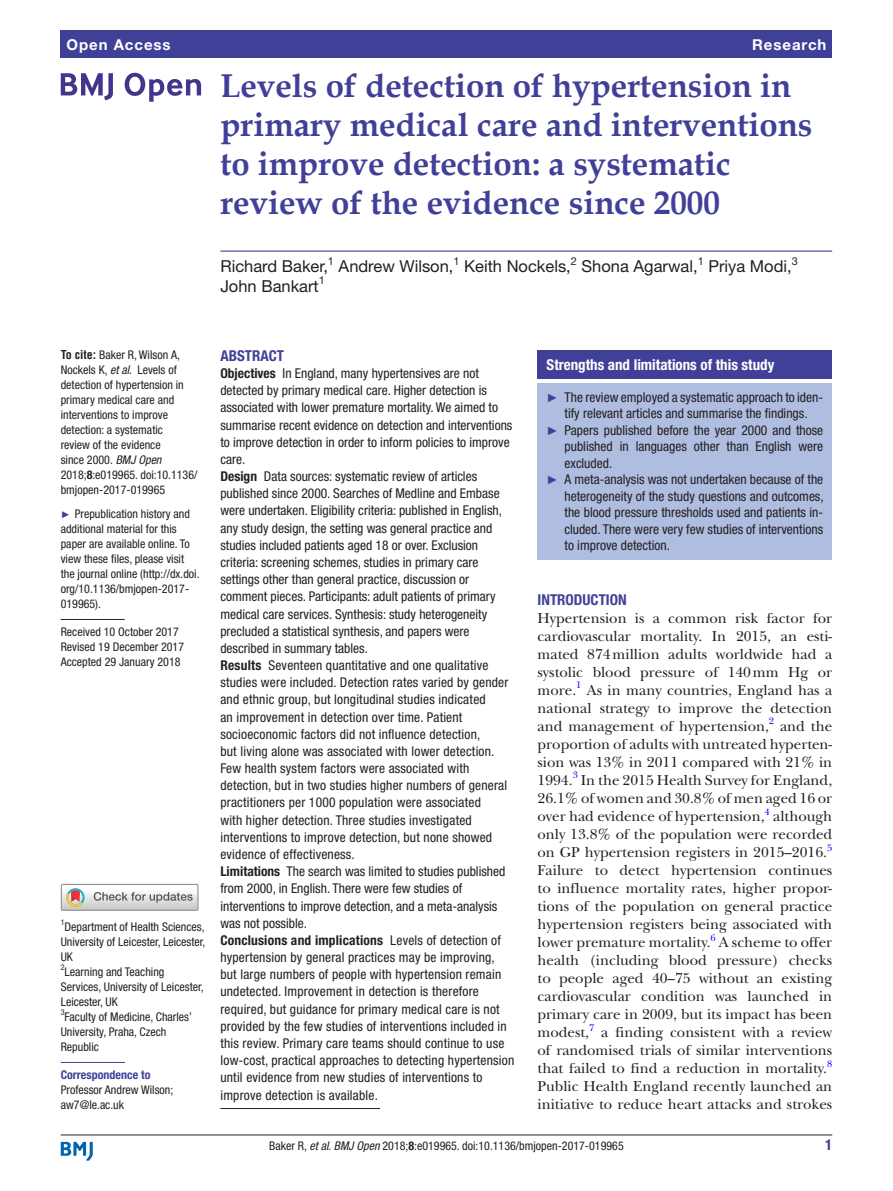
<style>
.page{position:relative;width:893px;height:1191px;background:#fff}
.page>*{position:absolute;margin:0;border:0;box-sizing:border-box;transform-origin:0 0}
.t1{font:700 33px/39px "Book Antiqua";color:#414099}
.t2{font:16.5px "Helvetica Neue LT Std";color:#231f20}
.t3{font:15px/18px "New Baskerville";color:#231f20;text-align:justify}
.t4{font:700 condensed 15px "Helvetica Neue LT Std";color:#fff}
.t5{font:700 condensed 15px "Helvetica Neue LT Std";color:#414099}
.t6{font:700 15px "Helvetica Neue LT Std";letter-spacing:.065em;color:#fff}
.t7{font:condensed 13.5px/17.1px "Helvetica Neue LT Std";color:#231f20}
.t8{font:condensed 12px/15px "Helvetica Neue LT Std";color:#231f20}
.t9{font:700 condensed 12px "Helvetica Neue LT Std";color:#414099}
.t10{font:10.95px "Helvetica Neue LT Std";color:#231f20}
.t11{font:9.9px "New Baskerville";color:#00f}
.t12{font:condensed 7.95px "Helvetica Neue LT Std";color:#231f20}
.s1{font-family:"Helvetica LT Std";font-weight:700}
.s2{font-style:italic}
.s3{font-weight:700}
.s4{font-family:"Arial";font-stretch:normal;font-size:9.75px;color:#414099}
.s5{font-family:"Arial";font-stretch:normal;font-size:12px;color:#414099}
</style>
<div class="page">
<hr style="left:61px;top:1134px;width:771px;height:1px;background:#231f20">
<svg style="left:61px;top:1141px;width:32px;height:19px"></svg>
<div style="left:61px;top:31px;width:771px;height:27px;background:#414099"></div>
<hr style="left:220px;top:250px;width:612px;height:2px;background:#414099">
<hr style="left:61px;top:619px;width:64px;height:1px;background:#231f20">
<hr style="left:61px;top:1062px;width:64px;height:1px;background:#414099">
<svg style="left:61px;top:73px;width:52px;height:27px"></svg>
<svg style="left:125px;top:73px;width:76px;height:29px"></svg>
<div style="left:61px;top:884px;width:138px;height:27px;border:1px solid #969090"></div>
<svg style="left:61px;top:884px;width:137px;height:26px"></svg>
<hr style="left:220px;top:1108px;width:160px;height:1px;background:#231f20">
<div style="left:538px;top:350px;width:294px;height:29px;background:#414099"></div>
<div style="left:538px;top:383px;width:294px;height:176px;background:#afbde1"></div>
<p class="t6" style="left:66px;top:35px;width:106px">Open Access</p>
<p class="t6" style="left:752px;top:35px;width:76px">Research</p>
<h1 class="t1" style="left:220px;top:66px;width:594px">Levels of detection of hypertension in primary medical care and interventions to improve detection: a systematic review of the evidence since 2000</h1>
<p class="t2" style="left:220px;top:257px;width:109px">Richard Baker,</p>
<p class="t10" style="left:328px;top:254px;width:8px">1</p>
<p class="t2" style="left:339px;top:257px;width:116px">Andrew Wilson,</p>
<p class="t10" style="left:454px;top:254px;width:8px">1</p>
<p class="t2" style="left:464px;top:257px;width:108px">Keith Nockels,</p>
<p class="t10" style="left:571px;top:254px;width:8px">2</p>
<p class="t2" style="left:582px;top:257px;width:118px">Shona Agarwal,</p>
<p class="t10" style="left:698px;top:254px;width:8px">1</p>
<p class="t2" style="left:708px;top:257px;width:85px">Priya Modi,</p>
<p class="t10" style="left:792px;top:254px;width:8px">3</p>
<p class="t2" style="left:220px;top:276px;width:100px">John Bankart</p>
<p class="t10" style="left:319px;top:274px;width:8px">1</p>
<p class="t8" style="left:61px;top:347px;width:138px"><span class="s1">To cite:</span> Baker R, Wilson A,<br>Nockels K, <span class="s2">et al</span>. Levels of detection of hypertension in primary medical care and interventions to improve detection: a systematic<br>review of the evidence<br>since 2000. <span class="s2">BMJ Open<br></span>2018;<span class="s3">8</span>:e019965. doi:10.1136/ bmjopen-2017-019965</p>
<p class="t8" style="left:61px;top:506px;width:140px"><span class="s4">►</span> Prepublication history and additional material for this paper are available online. To view these files, please visit the journal online (http://dx.doi. org/10.1136/bmjopen-2017-<br>019965).</p>
<p class="t8" style="left:61px;top:624px;width:125px">Received 10 October 2017<br>Revised 19 December 2017<br>Accepted 29 January 2018</p>
<p class="t12" style="left:61px;top:918px;width:5px">1</p>
<p class="t8" style="left:61px;top:919px;width:146px;text-align:justify;text-indent:4px">Department of Health Sciences, University of Leicester, Leicester, UK</p>
<p class="t12" style="left:61px;top:963px;width:5px">2</p>
<p class="t8" style="left:61px;top:964px;width:144px;text-indent:4px">Learning and Teaching<br>Services, University of Leicester,<br>Leicester, UK<br><sup>3</sup>Faculty of Medicine, Charles’<br>University, Praha, Czech<br>Republic</p>
<p class="t9" style="left:61px;top:1067px;width:91px">Correspondence to</p>
<p class="t8" style="left:61px;top:1082px;width:114px">Professor Andrew Wilson; aw7@le.ac.uk</p>
<p class="t5" style="left:220px;top:346px;width:65px">Abstract</p>
<p class="t7" style="left:220px;top:364px;width:295px"><span class="s3">Objectives</span> In England, many hypertensives are not detected by primary medical care. Higher detection is associated with lower premature mortality. We aimed to summarise recent evidence on detection and interventions to improve detection in order to inform policies to improve care.<br><span class="s3">Design</span> Data sources: systematic review of articles published since 2000. Searches of Medline and Embase were undertaken. Eligibility criteria: published in English, any study design, the setting was general practice and studies included patients aged 18 or over. Exclusion criteria: screening schemes, studies in primary care settings other than general practice, discussion or comment pieces. Participants: adult patients of primary medical care services. Synthesis: study heterogeneity precluded a statistical synthesis, and papers were described in summary tables.<br><span class="s3">Results</span> Seventeen quantitative and one qualitative studies were included. Detection rates varied by gender and ethnic group, but longitudinal studies indicated<br>an improvement in detection over time. Patient socioeconomic factors did not influence detection,<br>but living alone was associated with lower detection.<br>Few health system factors were associated with detection, but in two studies higher numbers of general practitioners per 1000 population were associated<br>with higher detection. Three studies investigated interventions to improve detection, but none showed evidence of effectiveness.<br><span class="s3">Limitations</span> The search was limited to studies published from 2000, in English. There were few studies of interventions to improve detection, and a meta-analysis was not possible.<br><span class="s3">Conclusions and implications</span> Levels of detection of hypertension by general practices may be improving, but large numbers of people with hypertension remain undetected. Improvement in detection is therefore required, but guidance for primary medical care is not provided by the few studies of interventions included in this review. Primary care teams should continue to use low-cost, practical approaches to detecting hypertension until evidence from new studies of interventions to improve detection is available.</p>
<p class="t4" style="left:547px;top:355px;width:229px">Strengths and limitations of this study</p>
<p class="t7" style="left:547px;top:388px;width:278px"><span class="s5">►</span> The review employed a systematic approach to iden-</p>
<p class="t7" style="left:565px;top:405px;width:245px">tify relevant articles and summarise the findings.</p>
<p class="t7" style="left:547px;top:421px;width:278px"><span class="s5">►</span> Papers published before the year 2000 and those</p>
<p class="t7" style="left:565px;top:438px;width:260px">published in languages other than English were</p>
<p class="t7" style="left:565px;top:454px;width:49px">excluded.</p>
<p class="t7" style="left:547px;top:471px;width:278px"><span class="s5">►</span> A meta-analysis was not undertaken because of the</p>
<p class="t7" style="left:565px;top:487px;width:261px">heterogeneity of the study questions and outcomes,</p>
<p class="t7" style="left:565px;top:504px;width:260px">the blood pressure thresholds used and patients in-</p>
<p class="t7" style="left:565px;top:520px;width:260px">cluded. There were very few studies of interventions</p>
<p class="t7" style="left:565px;top:537px;width:107px">to improve detection.</p>
<p class="t5" style="left:538px;top:591px;width:91px">Introduction</p>
<p class="t3" style="left:538px;top:609px;width:296px">Hypertension is a common risk factor for cardiovascular mortality. In 2015, an esti&shy;mated 874million adults worldwide had a systolic blood pressure of 140mm Hg or more.</p>
<p class="t11" style="left:576px;top:679px;width:7px">1</p>
<p class="t3" style="left:538px;top:681px;width:296px;text-indent:49px">As in many countries, England has a national strategy to improve the detection and management of hypertension,</p>
<p class="t11" style="left:769px;top:715px;width:7px">2</p>
<p class="t3" style="left:538px;top:717px;width:296px;text-indent:243px">and the proportion of adults with untreated hyperten&shy;sion was 13% in 2011 compared with 21% in 1994.</p>
<p class="t11" style="left:573px;top:769px;width:7px">3</p>
<p class="t3" style="left:538px;top:771px;width:296px;text-indent:43px">In the 2015 Health Survey for England, 26.1% of women and 30.8% of men aged 16 or over had evidence of hypertension,</p>
<p class="t11" style="left:765px;top:805px;width:7px">4</p>
<p class="t3" style="left:538px;top:807px;width:296px;text-indent:236px">although only 13.8% of the population were recorded on GP hypertension registers in 2015–2016.</p>
<p class="t11" style="left:827px;top:841px;width:7px">5</p>
<p class="t3" style="left:538px;top:861px;width:296px">Failure to detect hypertension continues to influence mortality rates, higher propor&shy;tions of the population on general practice hypertension registers being associated with lower premature mortality.</p>
<p class="t11" style="left:711px;top:931px;width:7px">6</p>
<p class="t3" style="left:538px;top:933px;width:296px;text-indent:181px">A scheme to offer health (including blood pressure) checks to people aged 40–75 without an existing cardiovascular condition was launched in primary care in 2009, but its impact has been modest,<sup>7</sup></p>
<p class="t3" style="left:538px;top:1023px;width:296px;text-indent:64px">a finding consistent with a review of randomised trials of similar interventions that failed to find a reduction in mortality.</p>
<p class="t11" style="left:827px;top:1057px;width:7px">8</p>
<p class="t3" style="left:538px;top:1077px;width:296px">Public Health England recently launched an initiative to reduce heart attacks and strokes</p>
<p class="t8" style="left:269px;top:1137px;width:356px">Baker R, <span class="s2">et al</span>. <span class="s2">BMJ Open</span> 2018;<span class="s3">8</span>:e019965. doi:10.1136/bmjopen-2017-019965</p>
<p class="t5" style="left:825px;top:1135px;width:9px">1</p>
</div>
